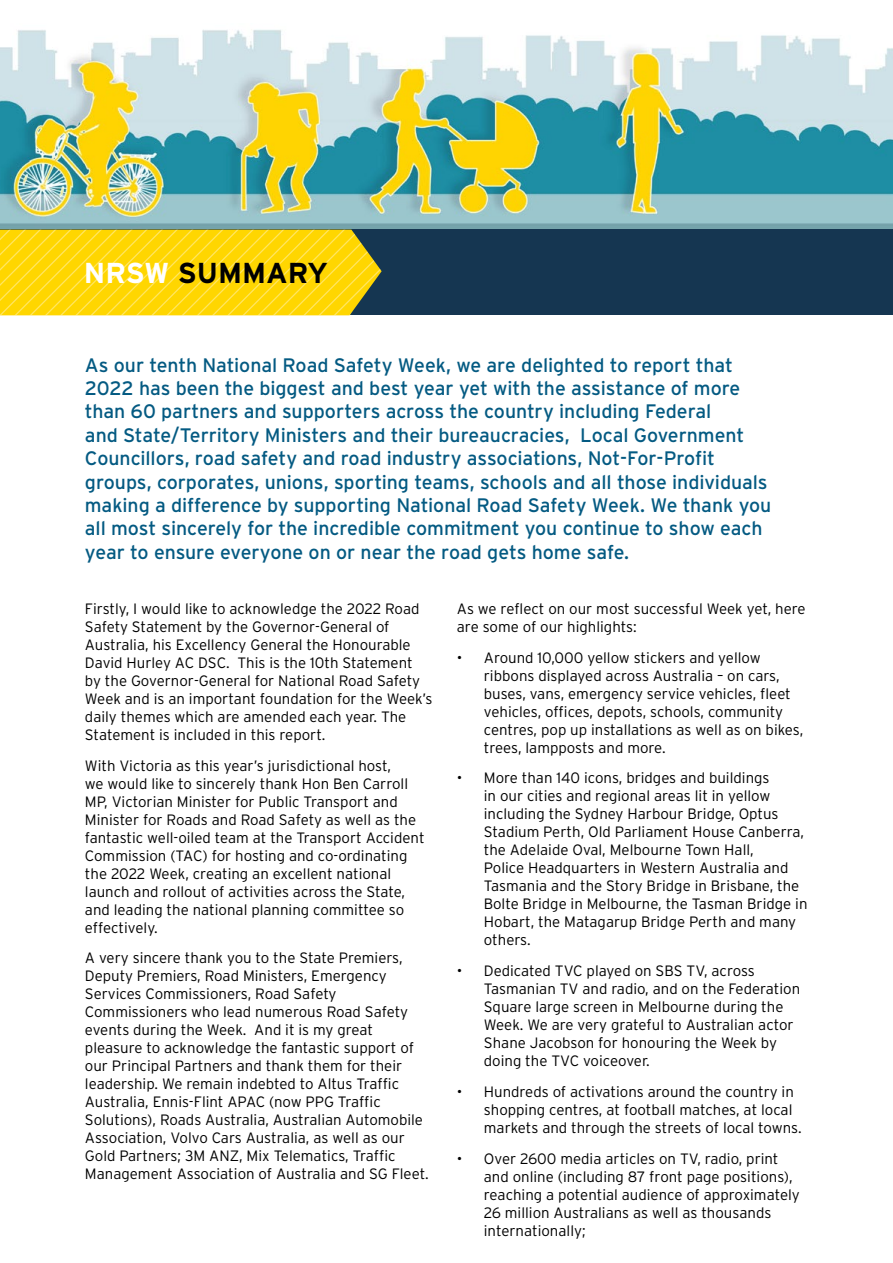
<style>
.page{position:relative;width:893px;height:1263px;background:#fff}
.page>*{position:absolute;margin:0;border:0;box-sizing:border-box;transform-origin:0 0}
.t1{font:700 28.8px "Interstate";color:#000}
.t2{font:19.5px/23.4px "Interstate";letter-spacing:-.005em;color:#045a82}
.t3{font:300 15px/18px "Interstate";color:#000}
.s1{color:#fff}
</style>
<div class="page">
<img style="left:0;top:29px;width:893px;height:201px">
<div style="left:0;top:230px;width:893px;height:85px;background:#153651"></div>
<svg style="left:0;top:230px;width:382px;height:85px;background:#f5d10e"></svg>
<h1 class="t1" style="left:84px;top:257px;width:246px"><span class="s1">NRSW</span> SUMMARY</h1>
<p class="t2" style="left:85px;top:353px;width:688px">As our tenth National Road Safety Week, we are delighted to report that 2022 has been the biggest and best year yet with the assistance of more than 60 partners and supporters across the country including Federal<br>and State/Territory Ministers and their bureaucracies, Local Government Councillors, road safety and road industry associations, Not-For-Profit groups, corporates, unions, sporting teams, schools and all those individuals making a difference by supporting National Road Safety Week. We thank you all most sincerely for the incredible commitment you continue to show each year to ensure everyone on or near the road gets home safe.</p>
<p class="t3" style="left:85px;top:599px;width:349px">Firstly, I would like to acknowledge the 2022 Road Safety Statement by the Governor-General of Australia, his Excellency General the Honourable David Hurley AC DSC. This is the 10th Statement by the Governor-General for National Road Safety Week and is an important foundation for the Week’s daily themes which are amended each year. The Statement is included in this report.</p>
<p class="t3" style="left:85px;top:756px;width:341px">With Victoria as this year’s jurisdictional host,<br>we would like to sincerely thank Hon Ben Carroll MP, Victorian Minister for Public Transport and Minister for Roads and Road Safety as well as the fantastic well-oiled team at the Transport Accident Commission (TAC) for hosting and co-ordinating the 2022 Week, creating an excellent national launch and rollout of activities across the State, and leading the national planning committee so effectively.</p>
<p class="t3" style="left:85px;top:949px;width:345px">A very sincere thank you to the State Premiers, Deputy Premiers, Road Ministers, Emergency Services Commissioners, Road Safety Commissioners who lead numerous Road Safety events during the Week. And it is my great pleasure to acknowledge the fantastic support of our Principal Partners and thank them for their leadership. We remain indebted to Altus Traffic Australia, Ennis-Flint APAC (now PPG Traffic Solutions), Roads Australia, Australian Automobile Association, Volvo Cars Australia, as well as our Gold Partners; 3M ANZ, Mix Telematics, Traffic Management Association of Australia and SG Fleet.</p>
<p class="t3" style="left:457px;top:599px;width:350px">As we reflect on our most successful Week yet, here are some of our highlights:</p>
<p class="t3" style="left:484px;top:648px;width:321px;text-indent:-27px">• Around 10,000 yellow stickers and yellow ribbons displayed across Australia – on cars, buses, vans, emergency service vehicles, fleet vehicles, offices, depots, schools, community centres, pop up installations as well as on bikes, trees, lampposts and more.</p>
<p class="t3" style="left:484px;top:769px;width:325px;text-indent:-27px">• More than 140 icons, bridges and buildings<br>in our cities and regional areas lit in yellow including the Sydney Harbour Bridge, Optus Stadium Perth, Old Parliament House Canberra, the Adelaide Oval, Melbourne Town Hall,<br>Police Headquarters in Western Australia and Tasmania and the Story Bridge in Brisbane, the Bolte Bridge in Melbourne, the Tasman Bridge in Hobart, the Matagarup Bridge Perth and many others.</p>
<p class="t3" style="left:484px;top:962px;width:318px;text-indent:-27px">• Dedicated TVC played on SBS TV, across Tasmanian TV and radio, and on the Federation Square large screen in Melbourne during the Week. We are very grateful to Australian actor Shane Jacobson for honouring the Week by doing the TVC voiceover.</p>
<p class="t3" style="left:484px;top:1082px;width:319px;text-indent:-27px">• Hundreds of activations around the country in shopping centres, at football matches, at local markets and through the streets of local towns.</p>
<p class="t3" style="left:484px;top:1149px;width:318px;text-indent:-27px">• Over 2600 media articles on TV, radio, print and online (including 87 front page positions), reaching a potential audience of approximately 26 million Australians as well as thousands internationally;</p>
</div>
